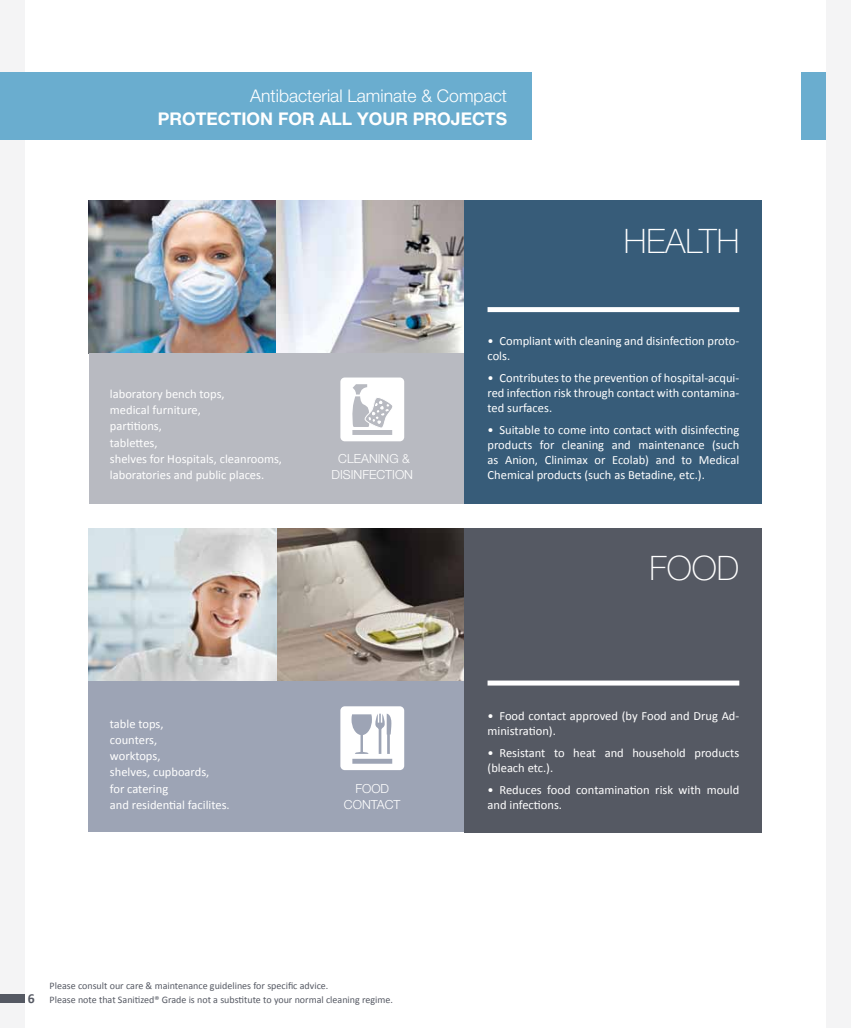
<style>
.page{position:relative;width:851px;height:1028px;background:#fff}
.page>*{position:absolute;margin:0;border:0;box-sizing:border-box;transform-origin:0 0}
.t1{font:100 33.75px "Helvetica Neue";color:#fff}
.t2{font:300 17.5px "Helvetica Neue";color:#fff}
.t3{font:700 17.5px "Helvetica Neue";color:#fff}
.t4{font:12.5px/16.2px "Calibri";color:#fff}
.t5{font:300 12.5px/16.2px "Helvetica Neue";color:#fff;text-align:center}
.t6{font:10px/13.8px "Calibri";color:#555963}
.s1{font-weight:700;font-size:13.75px}
</style>
<div class="page">
<div style="left:826px;top:0;width:24px;height:1028px;background:#f4f4f5"></div>
<div style="left:0;top:0;width:25px;height:1028px;background:#f4f4f5"></div>
<img style="left:89px;top:528px;width:375px;height:153px">
<img style="left:89px;top:200px;width:375px;height:153px">
<div style="left:89px;top:353px;width:382px;height:150px;background:#b8bac1"></div>
<div style="left:801px;top:72px;width:25px;height:68px;background:#6aadcf"></div>
<div style="left:0;top:72px;width:531px;height:68px;background:#6aadcf"></div>
<div style="left:464px;top:200px;width:298px;height:303px;background:#375c79"></div>
<div style="left:89px;top:681px;width:380px;height:151px;background:#9da4b5"></div>
<div style="left:464px;top:528px;width:298px;height:304px;background:#555963"></div>
<svg style="left:340px;top:706px;width:64px;height:64px"></svg>
<svg style="left:340px;top:377px;width:64px;height:64px"></svg>
<div style="left:487px;top:307px;width:252px;height:5px;background:#fff"></div>
<div style="left:487px;top:680px;width:252px;height:5px;background:#fff"></div>
<div style="left:0;top:994px;width:25px;height:9px;background:#555963"></div>
<h2 class="t2" style="left:250px;top:85px;width:258px">Antibacterial Laminate &amp; Compact</h2>
<h2 class="t3" style="left:158px;top:107px;width:49px">PROTECTI</h2>
<h2 class="t3" style="left:246px;top:107px;width:227px">ON FOR ALL YOUR PROJECT</h2>
<h2 class="t3" style="left:495px;top:107px;width:13px">S</h2>
<h1 class="t1" style="left:623px;top:221px;width:117px">HEALTH</h1>
<p class="t4" style="left:110px;top:386px;width:174px">laboratory bench tops,<br>medical furniture,<br>partitions,<br>tablettes,<br>shelves for Hospitals, cleanrooms, laboratories and public places.</p>
<p class="t5" style="left:331px;top:450px;width:83px">CLEANING &amp;<br>DISINFECTION</p>
<p class="t4" style="left:487px;top:333px;width:253px;line-height:15px">• Compliant with cleaning and disinfection proto&shy;cols.</p>
<p class="t4" style="left:487px;top:370px;width:253px;line-height:15px;text-align:justify">• Contributes to the prevention of hospital-acqui&shy;red infection risk through contact with contamina&shy;ted surfaces.</p>
<p class="t4" style="left:487px;top:422px;width:253px;line-height:15px;text-align:justify">• Suitable to come into contact with disinfecting products for cleaning and maintenance (such as Anion, Clinimax or Ecolab) and to Medical Chemical products (such as Betadine, etc.).</p>
<h1 class="t1" style="left:649px;top:549px;width:91px">Food</h1>
<p class="t4" style="left:110px;top:715px;width:121px">table tops,<br>counters,<br>worktops,<br>shelves, cupboards,<br>for catering<br>and residential facilites.</p>
<p class="t4" style="left:487px;top:708px;width:253px;line-height:15px">• Food contact approved (by Food and Drug Ad&shy;ministration).</p>
<p class="t4" style="left:487px;top:745px;width:253px;line-height:15px">• Resistant to heat and household products (bleach etc.).</p>
<p class="t4" style="left:487px;top:782px;width:253px;line-height:15px">• Reduces food contamination risk with mould and infections.</p>
<p class="t5" style="left:344px;top:780px;width:58px">FOOD<br>CONTACT</p>
<p class="t6" style="left:28px;top:978px;width:367px;text-indent:22px">Please consult our care &amp; maintenance guidelines for specific advice.<br><span class="s1">6</span> Please note that Sanitized® Grade is not a substitute to your normal cleaning regime.</p>
</div>
